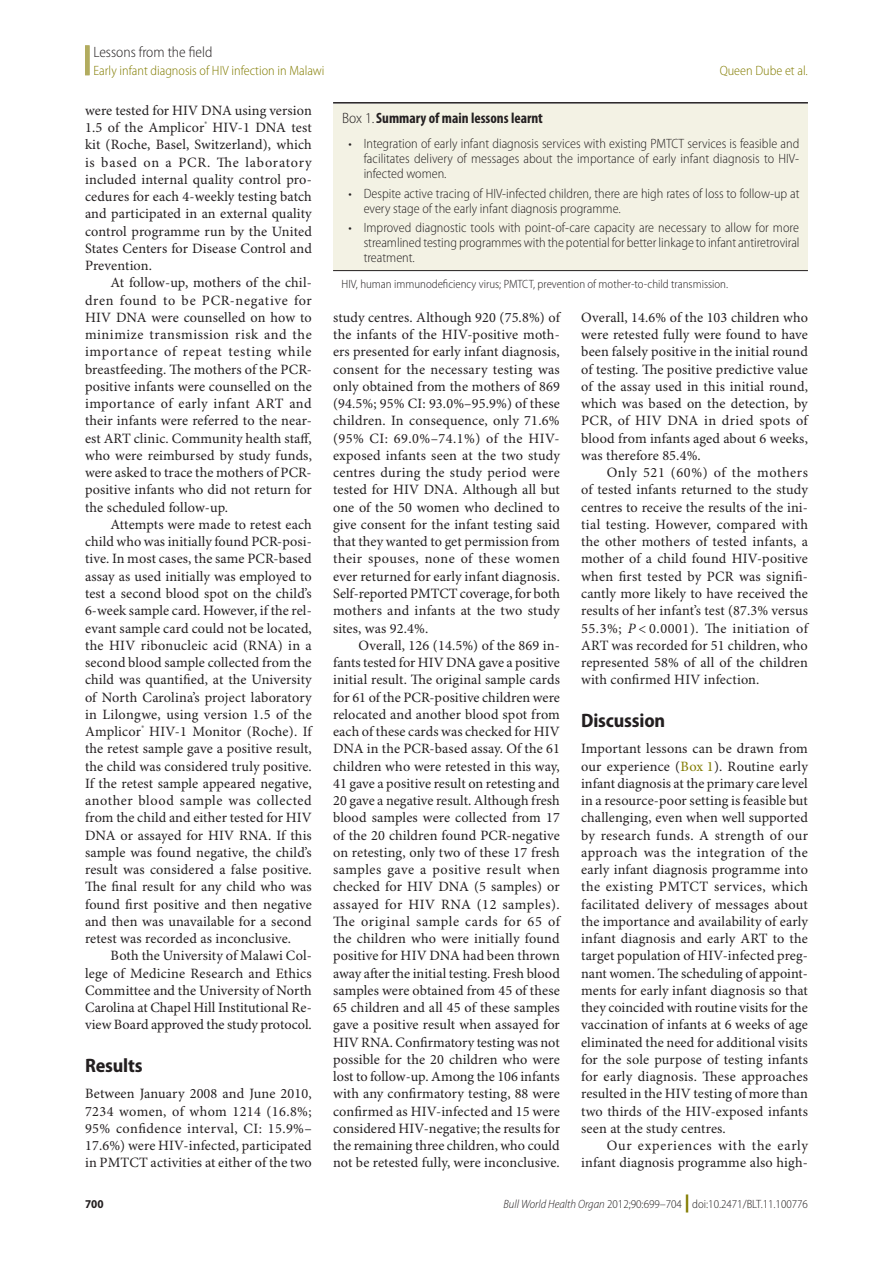
<style>
.page{position:relative;width:893px;height:1263px;background:#fff}
.page>*{position:absolute;margin:0;border:0;box-sizing:border-box;transform-origin:0 0}
.Head_1{font:700 semi-condensed 19.5px "Myriad Pro";letter-spacing:-.01em;color:#231f20}
.t1{font:700 condensed 15px "Myriad Pro";color:#231f20}
.Section_Title{font:300 semi-condensed 15px "Myriad Pro";color:#231f20}
.Para_Ind{font:14.25px/17.2px "Minion Pro";letter-spacing:.005em;color:#231f20;text-align:justify}
.Para_No_Ind{font:14.25px/17.2px "Minion Pro";letter-spacing:.01em;color:#231f20;text-align:justify}
.t2{font:300 semi-condensed 13.5px/15px "Myriad Pro";color:#231f20;text-align:justify}
.RH_Outside{font:300 semi-condensed 13.5px "Myriad Pro";color:#827c00}
.RH_Inside{font:300 semi-condensed 13.5px "Myriad Pro";color:#827c00}
.Box_FN1_no_indent{font:300 semi-condensed 12px "Myriad Pro";color:#231f20}
.t3{font:700 semi-condensed 12px "Myriad Pro";color:#231f20}
.s1{font-weight:300;font-stretch:semi-condensed}
.s2{font-style:italic}
.s3{color:#827c00}
.s4{font-weight:900;font-stretch:normal;font-size:18px;color:#827c00}
</style>
<div class="page">
<div style="left:85px;top:45px;width:5px;height:30px;background:#b2ac5f"></div>
<div style="left:333px;top:104px;width:474px;height:166px;background:#f3f2e4"></div>
<hr style="left:333px;top:102px;width:475px;height:2px;background:#231f20">
<hr style="left:333px;top:270px;width:475px;height:1px;background:#231f20">
<p class="Section_Title" style="left:94px;top:44px;width:120px">Lessons from the field</p>
<p class="RH_Outside" style="left:94px;top:63px;width:232px">Early infant diagnosis of HIV infection in Malawi</p>
<p class="RH_Inside" style="left:720px;top:63px;width:90px">Queen Dube et al.</p>
<p class="Para_Ind" style="left:85px;top:102px;width:228px">were tested for HIV DNA using version 1.5 of the Amplicor<sup>®</sup> HIV-1 DNA test kit (Roche, Basel, Switzerland), which is based on a PCR. The laboratory included internal quality control pro&shy;cedures for each 4-weekly testing batch and participated in an external quality control programme run by the United States Centers for Disease Control and Prevention.</p>
<p class="Para_Ind" style="left:85px;top:275px;width:228px;text-indent:26px">At follow-up, mothers of the chil&shy;dren found to be PCR-negative for HIV DNA were counselled on how to minimize transmission risk and the importance of repeat testing while breastfeeding. The mothers of the PCR&shy;positive infants were counselled on the importance of early infant ART and their infants were referred to the near&shy;est ART clinic. Community health staff, who were reimbursed by study funds, were asked to trace the mothers of PCR&shy;positive infants who did not return for the scheduled follow-up.</p>
<p class="Para_Ind" style="left:85px;top:516px;width:228px;text-indent:26px">Attempts were made to retest each child who was initially found PCR-posi&shy;tive. In most cases, the same PCR-based assay as used initially was employed to test a second blood spot on the child’s 6-week sample card. However, if the rel&shy;evant sample card could not be located, the HIV ribonucleic acid (RNA) in a second blood sample collected from the child was quantified, at the University of North Carolina’s project laboratory in Lilongwe, using version 1.5 of the Amplicor<sup>®</sup> HIV-1 Monitor (Roche). If the retest sample gave a positive result, the child was considered truly positive.<br>If the retest sample appeared negative, another blood sample was collected from the child and either tested for HIV DNA or assayed for HIV RNA. If this sample was found negative, the child’s result was considered a false positive.<br>The final result for any child who was found first positive and then negative and then was unavailable for a second retest was recorded as inconclusive.</p>
<p class="Para_Ind" style="left:85px;top:948px;width:228px;text-indent:26px">Both the University of Malawi Col&shy;lege of Medicine Research and Ethics Committee and the University of North Carolina at Chapel Hill Institutional Re&shy;view Board approved the study protocol.</p>
<p class="Head_1" style="left:85px;top:1055px;width:59px">Results</p>
<p class="Para_No_Ind" style="left:85px;top:1086px;width:228px">Between January 2008 and June 2010, 7234 women, of whom 1214 (16.8%; 95% confidence interval, CI: 15.9%– 17.6%) were HIV-infected, participated in PMTCT activities at either of the two</p>
<p class="t1" style="left:342px;top:109px;width:202px"><span class="s1">Box 1.</span>Summary of main lessons learnt</p>
<p class="t2" style="left:364px;top:137px;width:437px;text-indent:-15px">• Integration of early infant diagnosis services with existing PMTCT services is feasible and facilitates delivery of messages about the importance of early infant diagnosis to HIV&shy;infected women.</p>
<p class="t2" style="left:364px;top:186px;width:437px;text-indent:-15px">• Despite active tracing of HIV-infected children, there are high rates of loss to follow-up at every stage of the early infant diagnosis programme.</p>
<p class="t2" style="left:364px;top:220px;width:437px;text-indent:-15px">• Improved diagnostic tools with point-of-care capacity are necessary to allow for more streamlined testing programmes with the potential for better linkage to infant antiretroviral treatment.</p>
<p class="Box_FN1_no_indent" style="left:342px;top:278px;width:388px">HIV, human immunodeficiency virus; PMTCT, prevention of mother-to-child transmission.</p>
<p class="Para_No_Ind" style="left:333px;top:309px;width:228px">study centres. Although 920 (75.8%) of the infants of the HIV-positive moth&shy;ers presented for early infant diagnosis, consent for the necessary testing was only obtained from the mothers of 869 (94.5%; 95% CI: 93.0%–95.9%) of these children. In consequence, only 71.6% (95% CI: 69.0%–74.1%) of the HIV&shy;exposed infants seen at the two study centres during the study period were tested for HIV DNA. Although all but one of the 50 women who declined to give consent for the infant testing said that they wanted to get permission from their spouses, none of these women ever returned for early infant diagnosis.<br>Self-reported PMTCT coverage, for both mothers and infants at the two study sites, was 92.4%.</p>
<p class="Para_Ind" style="left:333px;top:637px;width:228px;text-indent:26px">Overall, 126 (14.5%) of the 869 in&shy;fants tested for HIV DNA gave a positive initial result. The original sample cards for 61 of the PCR-positive children were relocated and another blood spot from each of these cards was checked for HIV DNA in the PCR-based assay. Of the 61 children who were retested in this way, 41 gave a positive result on retesting and 20 gave a negative result. Although fresh blood samples were collected from 17 of the 20 children found PCR-negative on retesting, only two of these 17 fresh samples gave a positive result when checked for HIV DNA (5 samples) or assayed for HIV RNA (12 samples).<br>The original sample cards for 65 of the children who were initially found positive for HIV DNA had been thrown away after the initial testing. Fresh blood samples were obtained from 45 of these 65 children and all 45 of these samples gave a positive result when assayed for HIV RNA. Confirmatory testing was not possible for the 20 children who were lost to follow-up. Among the 106 infants with any confirmatory testing, 88 were confirmed as HIV-infected and 15 were considered HIV-negative; the results for the remaining three children, who could not be retested fully, were inconclusive.</p>
<p class="Para_Ind" style="left:581px;top:309px;width:228px">Overall, 14.6% of the 103 children who were retested fully were found to have been falsely positive in the initial round of testing. The positive predictive value of the assay used in this initial round, which was based on the detection, by PCR, of HIV DNA in dried spots of blood from infants aged about 6 weeks, was therefore 85.4%.</p>
<p class="Para_Ind" style="left:581px;top:465px;width:228px;text-indent:26px">Only 521 (60%) of the mothers of tested infants returned to the study centres to receive the results of the ini&shy;tial testing. However, compared with the other mothers of tested infants, a mother of a child found HIV-positive when first tested by PCR was signifi&shy;cantly more likely to have received the results of her infant’s test (87.3% versus 55.3%; <span class="s2">P</span> &lt; 0.0001). The initiation of ART was recorded for 51 children, who represented 58% of all of the children with confirmed HIV infection.</p>
<p class="Head_1" style="left:581px;top:710px;width:86px">Discussion</p>
<p class="Para_No_Ind" style="left:581px;top:741px;width:228px">Important lessons can be drawn from our experience (<span class="s3">Box 1</span>). Routine early infant diagnosis at the primary care level in a resource-poor setting is feasible but challenging, even when well supported by research funds. A strength of our approach was the integration of the early infant diagnosis programme into the existing PMTCT services, which facilitated delivery of messages about the importance and availability of early infant diagnosis and early ART to the target population of HIV-infected preg&shy;nant women. The scheduling of appoint&shy;ments for early infant diagnosis so that they coincided with routine visits for the vaccination of infants at 6 weeks of age eliminated the need for additional visits for the sole purpose of testing infants for early diagnosis. These approaches resulted in the HIV testing of more than two thirds of the HIV-exposed infants seen at the study centres.</p>
<p class="Para_Ind" style="left:581px;top:1137px;width:228px;text-align:right">Our experiences with the early infant diagnosis programme also high-</p>
<p class="t3" style="left:85px;top:1197px;width:20px">700</p>
<p class="Box_FN1_no_indent" style="left:503px;top:1198px;width:306px"><span class="s2">Bull World Health Organ</span> 2012;90:699–704 <span class="s4">|</span> doi:10.2471/BLT.11.100776</p>
</div>
